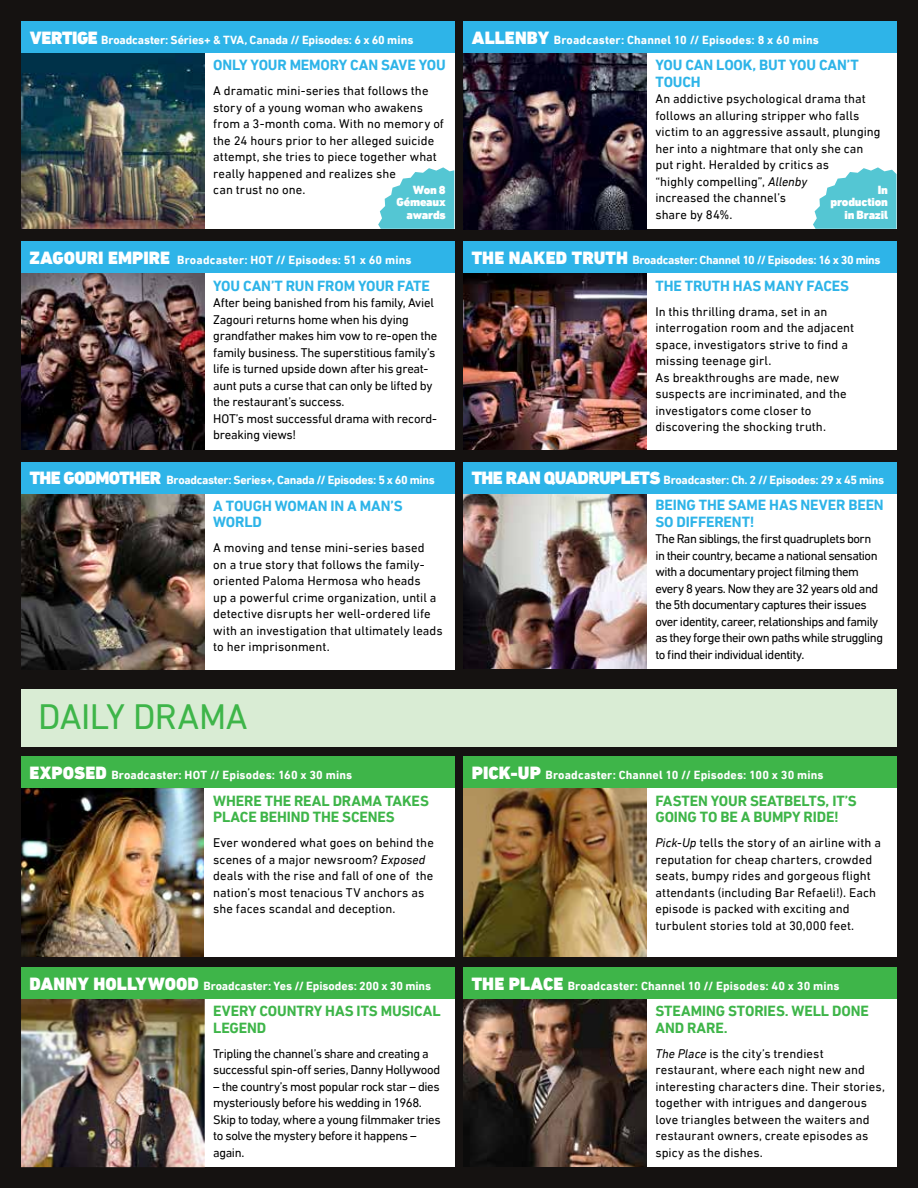
<style>
.page{position:relative;width:918px;height:1188px;background:#151211}
.page>*{position:absolute;margin:0;border:0;box-sizing:border-box;transform-origin:0 0}
.t1{font:36px "DIN Next LT Pro";letter-spacing:-.015em;color:#3eb549}
.t2{font:700 15px/16.5px "DIN Next LT Pro";letter-spacing:-.01em;color:#2eb4e8}
.t3{font:700 15px/16.5px "DIN Next LT Pro";letter-spacing:-.01em;color:#3eb549}
.t4{font:12.75px/16.5px "DIN Next LT Pro";color:#000}
.t5{font:12.75px/16.5px "DIN Next LT Pro";letter-spacing:-.04em;color:#000}
.t6{font:12.75px/16.5px "DIN Next LT Pro";letter-spacing:-.02em;color:#000}
.t7{font:12.75px/16.5px "DIN Next LT Pro";letter-spacing:-.03em;color:#000}
.t8{font:700 12px "DIN Next LT Pro";letter-spacing:.015em;color:#fff}
.t9{font:700 12px "DIN Next LT Pro";letter-spacing:-.005em;color:#fff}
.t10{font:700 12px "DIN Next LT Pro";letter-spacing:-.025em;color:#fff}
.t11{font:700 12px "DIN Next LT Pro";letter-spacing:-.03em;color:#fff}
.t12{font:900 12px/12.8px "DIN Next LT Pro";letter-spacing:-.015em;color:#fff;text-align:right}
.s1{font-weight:900;font-size:18px}
.s2{font-style:italic}
</style>
<div class="page">
<div style="left:647px;top:53px;width:250px;height:176px;background:#fff"></div>
<div style="left:205px;top:53px;width:249px;height:176px;background:#fff"></div>
<img style="left:463px;top:53px;width:184px;height:176px">
<div style="left:463px;top:21px;width:434px;height:32px;background:#2eb4e8"></div>
<svg style="left:813px;top:167px;width:84px;height:62px"></svg>
<svg style="left:378px;top:167px;width:76px;height:62px"></svg>
<div style="left:205px;top:273px;width:250px;height:176px;background:#fff"></div>
<img style="left:21px;top:273px;width:184px;height:176px">
<div style="left:21px;top:242px;width:434px;height:31px;background:#2eb4e8"></div>
<img style="left:21px;top:53px;width:184px;height:175px">
<div style="left:21px;top:21px;width:433px;height:32px;background:#2eb4e8"></div>
<div style="left:21px;top:690px;width:876px;height:57px;background:#d9ecd4"></div>
<img style="left:21px;top:788px;width:184px;height:169px">
<div style="left:205px;top:788px;width:250px;height:169px;background:#fff"></div>
<div style="left:647px;top:788px;width:250px;height:169px;background:#fff"></div>
<div style="left:647px;top:998px;width:250px;height:169px;background:#fff"></div>
<div style="left:205px;top:998px;width:250px;height:169px;background:#fff"></div>
<img style="left:21px;top:998px;width:184px;height:169px">
<div style="left:21px;top:967px;width:434px;height:31px;background:#3eb549"></div>
<img style="left:463px;top:998px;width:184px;height:169px">
<div style="left:463px;top:967px;width:434px;height:31px;background:#3eb549"></div>
<div style="left:21px;top:757px;width:434px;height:31px;background:#3eb549"></div>
<img style="left:463px;top:788px;width:184px;height:169px">
<div style="left:463px;top:757px;width:434px;height:31px;background:#3eb549"></div>
<div style="left:647px;top:493px;width:250px;height:176px;background:#fff"></div>
<div style="left:205px;top:493px;width:250px;height:176px;background:#fff"></div>
<img style="left:463px;top:493px;width:184px;height:176px">
<img style="left:21px;top:493px;width:184px;height:176px">
<div style="left:463px;top:462px;width:434px;height:31px;background:#2eb4e8"></div>
<div style="left:647px;top:273px;width:250px;height:176px;background:#fff"></div>
<img style="left:463px;top:273px;width:184px;height:176px">
<div style="left:463px;top:242px;width:434px;height:31px;background:#2eb4e8"></div>
<div style="left:21px;top:462px;width:434px;height:31px;background:#2eb4e8"></div>
<p class="t9" style="left:30px;top:33px;width:385px"><span class="s1">VERTIGE</span> Broadcaster: Séries+ &amp; TVA, Canada // Episodes: 6 x 60 mins</p>
<p class="t8" style="left:472px;top:33px;width:349px"><span class="s1">ALLENBY</span> Broadcaster: Channel 10 // Episodes: 8 x 60 mins</p>
<p class="t2" style="left:213px;top:57px;width:234px">ONLY YOUR MEMORY CAN SAVE YOU</p>
<p class="t4" style="left:213px;top:83px;width:232px">A dramatic mini-series that follows the story of a young woman who awakens from a 3-month coma. With no memory of the 24 hours prior to her alleged suicide attempt, she tries to piece together what really happened and realizes she<br>can trust no one.</p>
<p class="t12" style="left:396px;top:183px;width:51px">Won 8<br>Gémeaux awards</p>
<p class="t2" style="left:655px;top:57px;width:205px">YOU CAN LOOK, BUT YOU CAN’T<br>TOUCH</p>
<p class="t4" style="left:655px;top:91px;width:227px">An addictive psychological drama that follows an alluring stripper who falls victim to an aggressive assault, plunging her into a nightmare that only she can put right. Heralded by critics as<br>“highly compelling”, <span class="s2">Allenby<br></span>increased the channel’s<br>share by 84%.</p>
<p class="t12" style="left:831px;top:183px;width:59px">In production in Brazil</p>
<p class="t8" style="left:30px;top:253px;width:383px"><span class="s1">ZAGOURI EMPIRE</span> Broadcaster: HOT // Episodes: 51 x 60 mins</p>
<p class="t11" style="left:472px;top:253px;width:410px"><span class="s1">THE NAKED TRUTH</span> Broadcaster: Channel 10 // Episodes: 16 x 30 mins</p>
<p class="t2" style="left:213px;top:277px;width:218px">YOU CAN’T RUN FROM YOUR FATE</p>
<p class="t6" style="left:213px;top:294px;width:226px">After being banished from his family, Aviel Zagouri returns home when his dying grandfather makes him vow to re-open the family business. The superstitious family’s life is turned upside down after his great&shy;aunt puts a curse that can only be lifted by the restaurant’s success.<br>HOT’s most successful drama with record&shy;breaking views!</p>
<p class="t2" style="left:655px;top:277px;width:195px">THE TRUTH HAS MANY FACES</p>
<p class="t4" style="left:655px;top:303px;width:200px">In this thrilling drama, set in an interrogation room and the adjacent space, investigators strive to find a missing teenage girl.<br>As breakthroughs are made, new suspects are incriminated, and the investigators come closer to discovering the shocking truth.</p>
<p class="t10" style="left:30px;top:473px;width:407px"><span class="s1">THE GODMOTHER</span> Broadcaster: Series+, Canada // Episodes: 5 x 60 mins</p>
<p class="t9" style="left:472px;top:473px;width:414px"><span class="s1">THE RAN QUADRUPLETS</span> Broadcaster: Ch. 2 // Episodes: 29 x 45 mins</p>
<p class="t2" style="left:213px;top:497px;width:191px">A TOUGH WOMAN IN A MAN’S<br>WORLD</p>
<p class="t4" style="left:213px;top:540px;width:231px">A moving and tense mini-series based<br>on a true story that follows the family&shy;oriented Paloma Hermosa who heads<br>up a powerful crime organization, until a detective disrupts her well-ordered life with an investigation that ultimately leads to her imprisonment.</p>
<p class="t2" style="left:655px;top:497px;width:230px">BEING THE SAME HAS NEVER BEEN<br>SO DIFFERENT!</p>
<p class="t5" style="left:655px;top:530px;width:229px">The Ran siblings, the first quadruplets born in their country, became a national sensation with a documentary project filming them every 8 years. Now they are 32 years old and the 5th documentary captures their issues over identity, career, relationships and family as they forge their own paths while struggling to find their individual identity.</p>
<h1 class="t1" style="left:38px;top:696px;width:211px">DAILY DRAMA</h1>
<p class="t8" style="left:30px;top:768px;width:324px"><span class="s1">EXPOSED</span> Broadcaster: HOT // Episodes: 160 x 30 mins</p>
<p class="t8" style="left:472px;top:768px;width:353px"><span class="s1">PICK-UP</span> Broadcaster: Channel 10 // Episodes: 100 x 30 mins</p>
<p class="t3" style="left:213px;top:792px;width:217px">WHERE THE REAL DRAMA TAKES<br>PLACE BEHIND THE SCENES</p>
<p class="t4" style="left:213px;top:834px;width:222px">Ever wondered what goes on behind the scenes of a major newsroom? <span class="s2">Exposed </span>deals with the rise and fall of one of the nation’s most tenacious TV anchors as she faces scandal and deception.</p>
<p class="t3" style="left:655px;top:792px;width:203px">FASTEN YOUR SEATBELTS, IT’S<br>GOING TO BE A BUMPY RIDE!</p>
<p class="t4" style="left:655px;top:834px;width:227px"><span class="s2">Pick-Up</span> tells the story of an airline with a reputation for cheap charters, crowded seats, bumpy rides and gorgeous flight attendants (including Bar Refaeli!). Each episode is packed with exciting and turbulent stories told at 30,000 feet.</p>
<p class="t9" style="left:30px;top:979px;width:403px"><span class="s1">DANNY HOLLYWOOD</span> Broadcaster: Yes // Episodes: 200 x 30 mins</p>
<p class="t8" style="left:472px;top:979px;width:369px"><span class="s1">THE PLACE</span> Broadcaster: Channel 10 // Episodes: 40 x 30 mins</p>
<p class="t3" style="left:213px;top:1003px;width:229px">EVERY COUNTRY HAS ITS MUSICAL<br>LEGEND</p>
<p class="t7" style="left:213px;top:1045px;width:229px">Tripling the channel’s share and creating a successful spin-off series, Danny Hollywood</p>
<p class="t7" style="left:213px;top:1078px;width:229px">– the country’s most popular rock star – dies mysteriously before his wedding in 1968.<br>Skip to today, where a young filmmaker tries to solve the mystery before it happens – again.</p>
<p class="t3" style="left:655px;top:1003px;width:215px">STEAMING STORIES. WELL DONE<br>AND RARE.</p>
<p class="t4" style="left:655px;top:1045px;width:231px"><span class="s2">The Place</span> is the city’s trendiest restaurant, where each night new and interesting characters dine. Their stories, together with intrigues and dangerous love triangles between the waiters and restaurant owners, create episodes as spicy as the dishes.</p>
</div>
